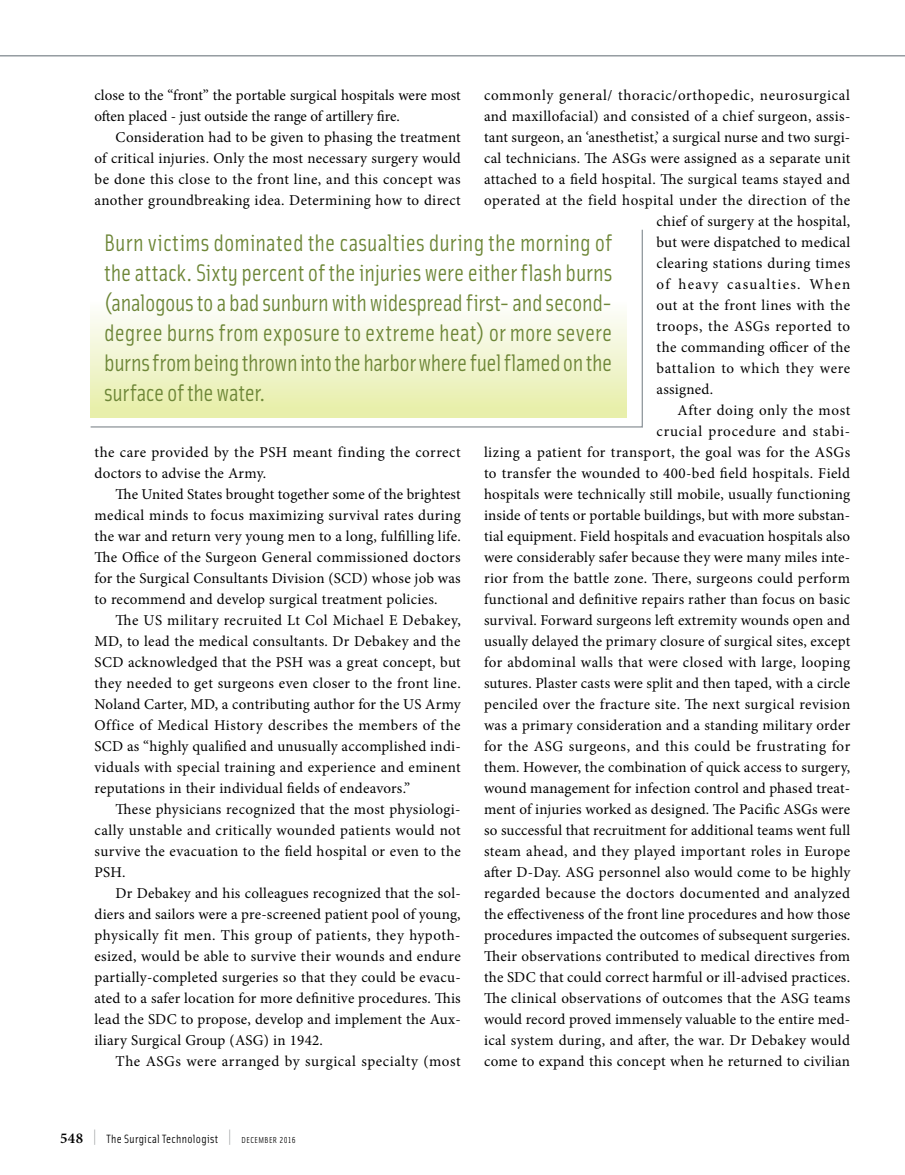
<style>
.page{position:relative;width:905px;height:1175px;background:#fff}
.page>*{position:absolute;margin:0;border:0;box-sizing:border-box;transform-origin:0 0}
.t1{font:24px/30px "Solex Regular Lining";letter-spacing:-.015em;color:#6d8637;text-align:justify}
.t2{font:15px/21px "Minion Pro";letter-spacing:.015em;color:#000;text-align:justify}
.t3{font:15px "Minion Pro";letter-spacing:.035em;color:#000}
.t4{font:15px/21px "Minion Pro";letter-spacing:-.005em;color:#000}
.t5{font:15px "Minion Pro";letter-spacing:.045em;color:#000}
.t6{font:15px "Minion Pro";letter-spacing:.04em;color:#000}
.t7{font:12px "Solex";letter-spacing:.025em;color:#000}
.s1{font-family:"Minion Pro";font-weight:600;font-size:15px}
.s2{font-family:"Solex Regular Lining";font-size:19.5px;color:#939598}
.s3{font-family:"Solex Regular Lining";font-size:8.7px}
</style>
<div class="page">
<hr style="left:0;top:55px;width:904px;height:1px;background:#959ca1">
<svg style="left:90px;top:229px;width:553px;height:199px"></svg>
<p class="t4" style="left:95px;top:85px;width:367px">close to the “front” the portable surgical hospitals were most often placed - just outside the range of artillery fire.</p>
<p class="t2" style="left:95px;top:127px;width:368px;text-indent:21px">Consideration had to be given to phasing the treatment of critical injuries. Only the most necessary surgery would be done this close to the front line, and this concept was another groundbreaking idea. Determining how to direct</p>
<p class="t5" style="left:484px;top:85px;width:367px">commonly general/ thoracic/orthopedic, neurosurgical</p>
<p class="t2" style="left:484px;top:106px;width:368px">and maxillofacial) and consisted of a chief surgeon, assis-</p>
<p class="t2" style="left:484px;top:127px;width:368px">tant surgeon, an ‘anesthetist,’ a surgical nurse and two surgi-</p>
<p class="t2" style="left:484px;top:148px;width:368px">cal technicians. The ASGs were assigned as a separate unit</p>
<p class="t2" style="left:484px;top:169px;width:368px">attached to a field hospital. The surgical teams stayed and</p>
<p class="t3" style="left:484px;top:190px;width:367px">operated at the field hospital under the direction of the</p>
<p class="t2" style="left:656px;top:211px;width:195px">chief of surgery at the hospital,</p>
<p class="t2" style="left:656px;top:232px;width:195px">but were dispatched to medical</p>
<p class="t2" style="left:656px;top:253px;width:195px">clearing stations during times</p>
<p class="t2" style="left:656px;top:274px;width:195px">of heavy casualties. When</p>
<p class="t2" style="left:656px;top:295px;width:195px">out at the front lines with the</p>
<p class="t6" style="left:656px;top:316px;width:195px">troops, the ASGs reported to</p>
<p class="t2" style="left:656px;top:337px;width:195px">the commanding officer of the</p>
<p class="t5" style="left:656px;top:358px;width:195px">battalion to which they were</p>
<p class="t2" style="left:656px;top:379px;width:58px">assigned.</p>
<p class="t2" style="left:677px;top:400px;width:174px">After doing only the most</p>
<p class="t2" style="left:656px;top:421px;width:195px">crucial procedure and stabi-</p>
<p class="t3" style="left:484px;top:442px;width:368px">lizing a patient for transport, the goal was for the ASGs</p>
<p class="t2" style="left:484px;top:463px;width:367px">to transfer the wounded to 400-bed field hospitals. Field</p>
<p class="t2" style="left:484px;top:484px;width:368px">hospitals were technically still mobile, usually functioning</p>
<p class="t2" style="left:484px;top:505px;width:368px">inside of tents or portable buildings, but with more substan-</p>
<p class="t2" style="left:484px;top:526px;width:368px">tial equipment. Field hospitals and evacuation hospitals also</p>
<p class="t2" style="left:484px;top:547px;width:367px">were considerably safer because they were many miles inte-</p>
<p class="t2" style="left:484px;top:568px;width:368px">rior from the battle zone. There, surgeons could perform</p>
<p class="t2" style="left:484px;top:589px;width:368px">functional and definitive repairs rather than focus on basic</p>
<p class="t2" style="left:484px;top:610px;width:367px">survival. Forward surgeons left extremity wounds open and</p>
<p class="t2" style="left:484px;top:631px;width:368px">usually delayed the primary closure of surgical sites, except</p>
<p class="t2" style="left:484px;top:652px;width:367px">for abdominal walls that were closed with large, looping</p>
<p class="t2" style="left:484px;top:673px;width:368px">sutures. Plaster casts were split and then taped, with a circle</p>
<p class="t2" style="left:484px;top:694px;width:368px">penciled over the fracture site. The next surgical revision</p>
<p class="t2" style="left:484px;top:715px;width:368px">was a primary consideration and a standing military order</p>
<p class="t3" style="left:484px;top:736px;width:368px">for the ASG surgeons, and this could be frustrating for</p>
<p class="t2" style="left:484px;top:757px;width:368px">them. However, the combination of quick access to surgery,</p>
<p class="t2" style="left:484px;top:778px;width:368px">wound management for infection control and phased treat-</p>
<p class="t2" style="left:484px;top:799px;width:368px">ment of injuries worked as designed. The Pacific ASGs were</p>
<p class="t2" style="left:484px;top:820px;width:367px">so successful that recruitment for additional teams went full</p>
<p class="t2" style="left:484px;top:841px;width:368px">steam ahead, and they played important roles in Europe</p>
<p class="t2" style="left:484px;top:862px;width:368px">after D-Day. ASG personnel also would come to be highly</p>
<p class="t3" style="left:484px;top:883px;width:367px">regarded because the doctors documented and analyzed</p>
<p class="t2" style="left:484px;top:904px;width:368px">the effectiveness of the front line procedures and how those</p>
<p class="t2" style="left:484px;top:925px;width:367px">procedures impacted the outcomes of subsequent surgeries.</p>
<p class="t2" style="left:484px;top:946px;width:367px">Their observations contributed to medical directives from</p>
<p class="t2" style="left:484px;top:967px;width:367px">the SDC that could correct harmful or ill-advised practices.</p>
<p class="t2" style="left:484px;top:988px;width:368px">The clinical observations of outcomes that the ASG teams</p>
<p class="t2" style="left:484px;top:1009px;width:367px">would record proved immensely valuable to the entire med-</p>
<p class="t2" style="left:484px;top:1030px;width:367px">ical system during, and after, the war. Dr Debakey would</p>
<p class="t2" style="left:484px;top:1051px;width:367px">come to expand this concept when he returned to civilian</p>
<p class="t1" style="left:104px;top:227px;width:510px">Burn victims dominated the casualties during the morning of the attack. Sixty percent of the injuries were either flash burns (analogous to a bad sunburn with widespread first- and second&shy;degree burns from exposure to extreme heat) or more severe burns from being thrown into the harbor where fuel flamed on the surface of the water.</p>
<p class="t2" style="left:95px;top:442px;width:368px">the care provided by the PSH meant finding the correct doctors to advise the Army.</p>
<p class="t2" style="left:95px;top:484px;width:368px;text-indent:21px">The United States brought together some of the brightest medical minds to focus maximizing survival rates during the war and return very young men to a long, fulfilling life.<br>The Office of the Surgeon General commissioned doctors for the Surgical Consultants Division (SCD) whose job was to recommend and develop surgical treatment policies.</p>
<p class="t2" style="left:95px;top:610px;width:368px;text-indent:21px">The US military recruited Lt Col Michael E Debakey, MD, to lead the medical consultants. Dr Debakey and the SCD acknowledged that the PSH was a great concept, but they needed to get surgeons even closer to the front line.<br>Noland Carter, MD, a contributing author for the US Army Office of Medical History describes the members of the SCD as “highly qualified and unusually accomplished indi&shy;viduals with special training and experience and eminent reputations in their individual fields of endeavors.”</p>
<p class="t2" style="left:95px;top:799px;width:368px;text-indent:21px">These physicians recognized that the most physiologi&shy;cally unstable and critically wounded patients would not survive the evacuation to the field hospital or even to the PSH.</p>
<p class="t2" style="left:95px;top:883px;width:368px;text-indent:21px">Dr Debakey and his colleagues recognized that the sol&shy;diers and sailors were a pre-screened patient pool of young, physically fit men. This group of patients, they hypoth&shy;esized, would be able to survive their wounds and endure partially-completed surgeries so that they could be evacu&shy;ated to a safer location for more definitive procedures. This lead the SDC to propose, develop and implement the Aux&shy;iliary Surgical Group (ASG) in 1942.</p>
<p class="t3" style="left:116px;top:1051px;width:346px">The ASGs were arranged by surgical specialty (most</p>
<p class="t7" style="left:60px;top:1130px;width:237px"><span class="s1">548</span> <span class="s2">|</span> The Surgical Technologist <span class="s2">|</span> <span class="s3">DECEMBER 2016</span></p>
</div>
